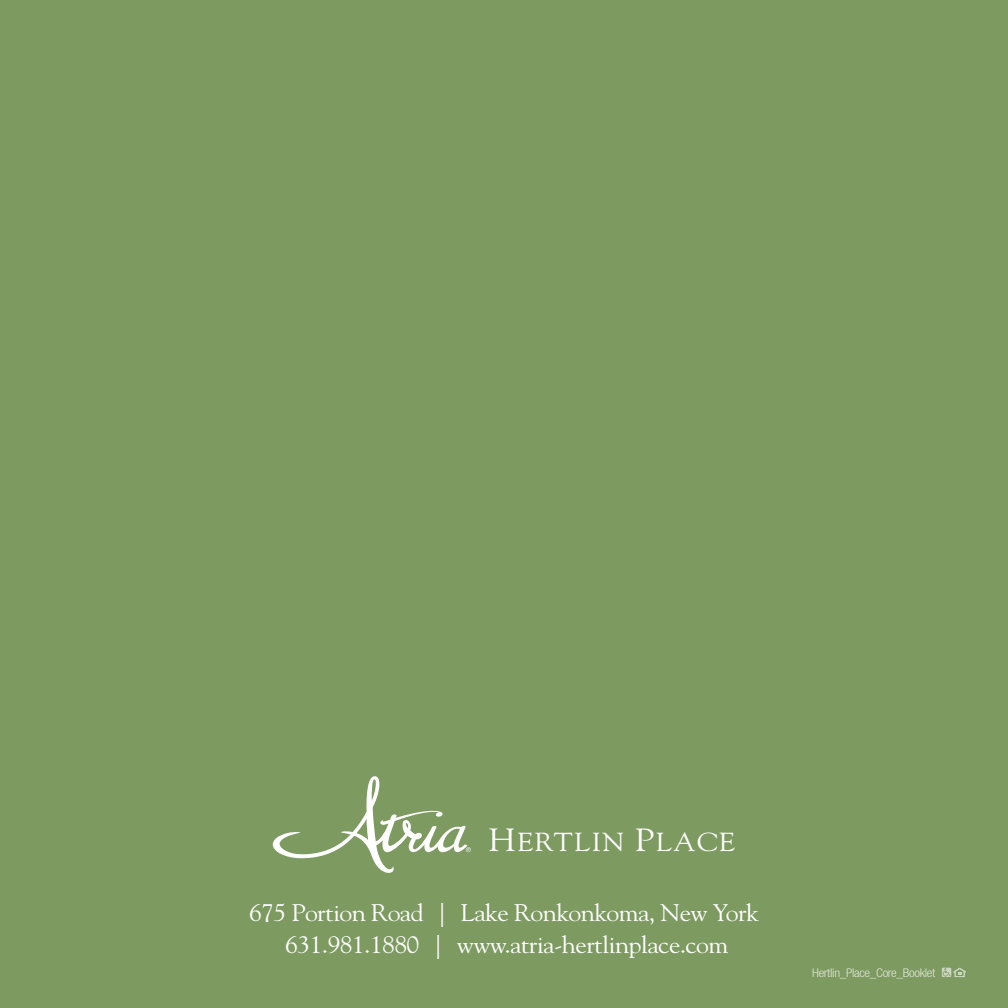
<style>
.page{position:relative;width:1008px;height:1008px;background:#7d9a61}
.page>*{position:absolute;margin:0;border:0;box-sizing:border-box;transform-origin:0 0}
.t1{font:26px "Goudy Std";letter-spacing:.05em;color:#fff;scale:1.1 1}
.t2{font:24px/32px "Goudy Std";letter-spacing:-.025em;color:#fff;text-align:center;scale:1.07 1}
.t3{font:300 condensed 12px "Helvetica Neue LT Std";letter-spacing:-.025em;color:#fff;scale:1.1 1}
.s1{font-size:32px}
</style>
<div class="page">
<svg style="left:942px;top:968px;width:24px;height:9px"></svg>
<svg style="left:273px;top:776px;width:198px;height:97px"></svg>
<p class="t1" style="left:488px;top:825px;width:226px"><span class="s1">H</span>ERTLIN <span class="s1">P</span>LACE</p>
<p class="t2" style="left:249px;top:897px;width:478px">675 Portion Road | Lake Ronkonkoma, New York<br>631.981.1880 | www.atria-hertlinplace.com</p>
<p class="t3" style="left:812px;top:966px;width:113px">Hertlin_Place_Core_Booklet</p>
</div>
